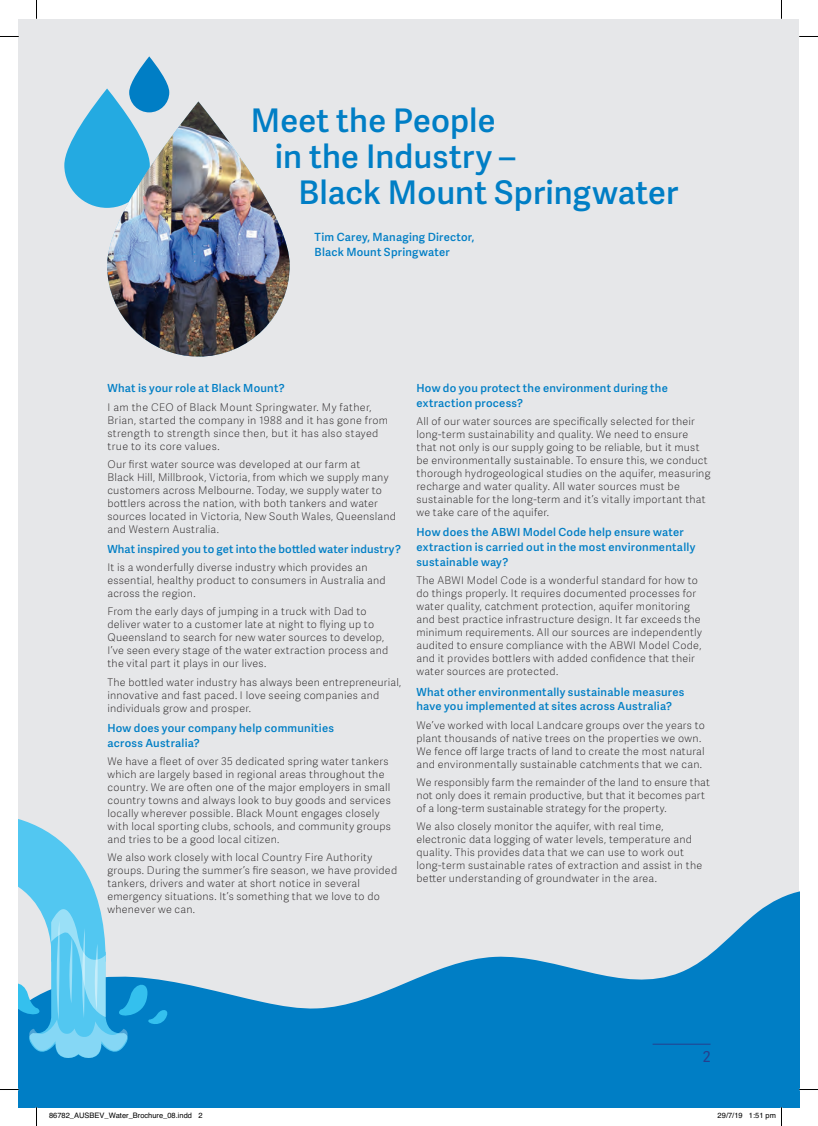
<style>
.page{position:relative;width:818px;height:1126px;background:#fff}
.page>*{position:absolute;margin:0;border:0;box-sizing:border-box;transform-origin:0 0}
.t1{font:600 32.5px "Adelle Sans";letter-spacing:.005em;color:#007ec5}
.t2{font:15px "Adelle Sans";color:#253f8e}
.t3{font:600 11.25px/15px "Adelle Sans";letter-spacing:.02em;color:#007ec5}
.t4{font:600 11.12px/14.9px "Adelle Sans";letter-spacing:.02em;color:#007ec5}
.t5{font:100 10.5px/13px "Adelle Sans";letter-spacing:.02em;color:#231f20}
.t6{font:7.5px "Helvetica";color:#000}
</style>
<div class="page">
<div style="left:19px;top:19px;width:779px;height:1088px;background:#e6e7e9"></div>
<svg style="left:19px;top:892px;width:779px;height:215px;fill:#007ec5"></svg>
<svg style="left:19px;top:819px;width:152px;height:239px"></svg>
<svg style="left:129px;top:56px;width:40px;height:56px;fill:#007ec5"></svg>
<svg style="left:64px;top:88px;width:86px;height:120px;fill:#24aae1"></svg>
<img style="left:107px;top:101px;width:182px;height:255px;border-radius:91px">
<hr style="left:652px;top:1043px;width:58px;height:1px;background:#253f8e">
<svg style="left:0;top:36px;width:19px;height:1px"></svg>
<svg style="left:798px;top:36px;width:19px;height:1px"></svg>
<svg style="left:0;top:1088px;width:19px;height:2px"></svg>
<svg style="left:798px;top:1088px;width:19px;height:2px"></svg>
<svg style="left:36px;top:0;width:1px;height:19px"></svg>
<svg style="left:36px;top:1107px;width:1px;height:18px"></svg>
<svg style="left:748px;top:1107px;width:33px;height:1px"></svg>
<h1 class="t1" style="left:251px;top:109px;width:246px">Meet the People</h1>
<h1 class="t1" style="left:274px;top:146px;width:242px">in the Industry –</h1>
<h1 class="t1" style="left:298px;top:182px;width:381px">Black Mount Springwater</h1>
<p class="t3" style="left:314px;top:231px;width:161px">Tim Carey, Managing Director,<br>Black Mount Springwater</p>
<p class="t4" style="left:107px;top:382px;width:179px">What is your role at Black Mount?</p>
<p class="t5" style="left:107px;top:402px;width:282px">I am the CEO of Black Mount Springwater. My father, Brian, started the company in 1988 and it has gone from strength to strength since then, but it has also stayed true to its core values.</p>
<p class="t5" style="left:107px;top:459px;width:290px">Our first water source was developed at our farm at<br>Black Hill, Millbrook, Victoria, from which we supply many customers across Melbourne. Today, we supply water to bottlers across the nation, with both tankers and water sources located in Victoria, New South Wales, Queensland and Western Australia.</p>
<p class="t4" style="left:107px;top:543px;width:295px">What inspired you to get into the bottled water industry?</p>
<p class="t5" style="left:107px;top:562px;width:279px">It is a wonderfully diverse industry which provides an essential, healthy product to consumers in Australia and across the region.</p>
<p class="t5" style="left:107px;top:606px;width:282px">From the early days of jumping in a truck with Dad to deliver water to a customer late at night to flying up to Queensland to search for new water sources to develop, I’ve seen every stage of the water extraction process and the vital part it plays in our lives.</p>
<p class="t5" style="left:107px;top:676px;width:295px">The bottled water industry has always been entrepreneurial, innovative and fast paced. I love seeing companies and individuals grow and prosper.</p>
<p class="t4" style="left:107px;top:722px;width:228px">How does your company help communities across Australia?</p>
<p class="t5" style="left:107px;top:756px;width:285px">We have a fleet of over 35 dedicated spring water tankers which are largely based in regional areas throughout the country. We are often one of the major employers in small country towns and always look to buy goods and services locally wherever possible. Black Mount engages closely with local sporting clubs, schools, and community groups and tries to be a good local citizen.</p>
<p class="t5" style="left:107px;top:852px;width:291px">We also work closely with local Country Fire Authority groups. During the summer’s fire season, we have provided tankers, drivers and water at short notice in several emergency situations. It’s something that we love to do whenever we can.</p>
<p class="t4" style="left:416px;top:382px;width:253px">How do you protect the environment during the extraction process?</p>
<p class="t5" style="left:416px;top:416px;width:295px">All of our water sources are specifically selected for their long-term sustainability and quality. We need to ensure that not only is our supply going to be reliable, but it must be environmentally sustainable. To ensure this, we conduct thorough hydrogeological studies on the aquifer, measuring recharge and water quality. All water sources must be sustainable for the long-term and it’s vitally important that we take care of the aquifer.</p>
<p class="t4" style="left:416px;top:526px;width:280px">How does the ABWI Model Code help ensure water extraction is carried out in the most environmentally sustainable way?</p>
<p class="t5" style="left:416px;top:575px;width:287px">The ABWI Model Code is a wonderful standard for how to do things properly. It requires documented processes for water quality, catchment protection, aquifer monitoring and best practice infrastructure design. It far exceeds the minimum requirements. All our sources are independently audited to ensure compliance with the ABWI Model Code, and it provides bottlers with added confidence that their water sources are protected.</p>
<p class="t4" style="left:416px;top:685px;width:269px">What other environmentally sustainable measures have you implemented at sites across Australia?</p>
<p class="t5" style="left:416px;top:719px;width:290px">We’ve worked with local Landcare groups over the years to plant thousands of native trees on the properties we own.<br>We fence off large tracts of land to create the most natural and environmentally sustainable catchments that we can.</p>
<p class="t5" style="left:416px;top:777px;width:295px">We responsibly farm the remainder of the land to ensure that not only does it remain productive, but that it becomes part of a long-term sustainable strategy for the property.</p>
<p class="t5" style="left:416px;top:821px;width:287px">We also closely monitor the aquifer, with real time, electronic data logging of water levels, temperature and quality. This provides data that we can use to work out long-term sustainable rates of extraction and assist in the better understanding of groundwater in the area.</p>
<h2 class="t2" style="left:702px;top:1045px;width:9px">2</h2>
<p class="t6" style="left:49px;top:1109px;width:155px">86782_AUSBEV_Water_Brochure_08.indd 2</p>
<p class="t6" style="left:717px;top:1109px;width:60px">29/7/19 1:51 pm</p>
</div>
